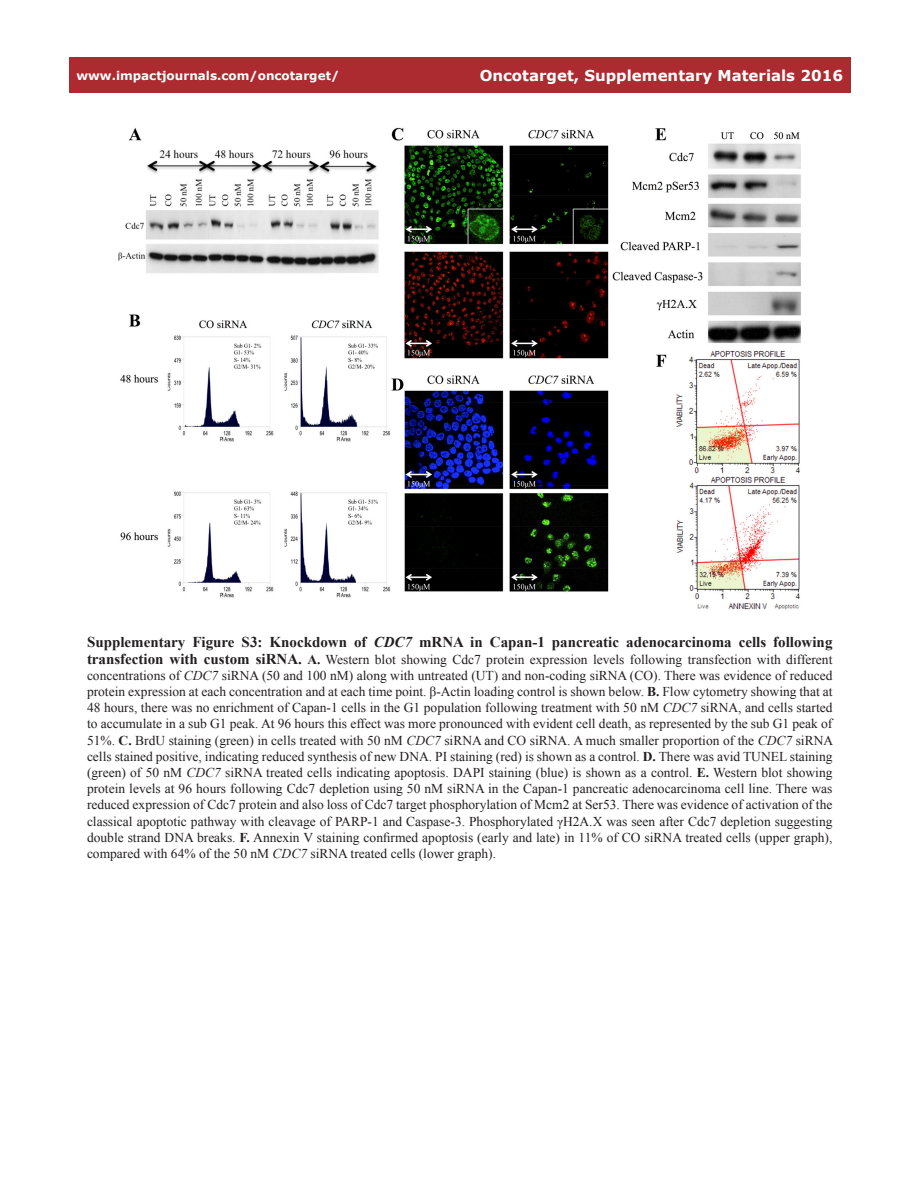
<style>
.page{position:relative;width:918px;height:1188px;background:#fff}
.page>*{position:absolute;margin:0;border:0;box-sizing:border-box;transform-origin:0 0}
.t1{font:700 15px "Times New Roman";color:#231f20}
.t2{font:700 15px "Verdana";color:#fff}
.t3{font:13.5px/16.2px "Times New Roman";color:#231f20;text-align:justify}
.t4{font:700 12px "Verdana";color:#fff}
.s1{font-style:italic}
.s2{font-weight:700;font-size:15px}
.s3{font-weight:700}
</style>
<div class="page">
<div style="left:69px;top:57px;width:781px;height:36px;background:#ac2b31"></div>
<img style="left:118px;top:127px;width:683px;height:483px">
<p class="t4" style="left:76px;top:67px;width:264px">www.impactjournals.com/oncotarget/</p>
<p class="t2" style="left:480px;top:65px;width:365px">Oncotarget, Supplementary Materials 2016</p>
<p class="t1" style="left:87px;top:632px;width:747px">Supplementary Figure S3: Knockdown of <span class="s1">CDC7</span> mRNA in Capan-1 pancreatic adenocarcinoma cells following</p>
<p class="t3" style="left:87px;top:651px;width:748px"><span class="s2">transfection with custom siRNA.</span> <span class="s3">A.</span> Western blot showing Cdc7 protein expression levels following transfection with different concentrations of <span class="s1">CDC7</span> siRNA (50 and 100 nM) along with untreated (UT) and non-coding siRNA (CO). There was evidence of reduced protein expression at each concentration and at each time point. β-Actin loading control is shown below. <span class="s3">B.</span> Flow cytometry showing that at 48 hours, there was no enrichment of Capan-1 cells in the G1 population following treatment with 50 nM <span class="s1">CDC7</span> siRNA, and cells started to accumulate in a sub G1 peak. At 96 hours this effect was more pronounced with evident cell death, as represented by the sub G1 peak of 51%. <span class="s3">C.</span> BrdU staining (green) in cells treated with 50 nM <span class="s1">CDC7</span> siRNA and CO siRNA. A much smaller proportion of the <span class="s1">CDC7</span> siRNA cells stained positive, indicating reduced synthesis of new DNA. PI staining (red) is shown as a control. <span class="s3">D.</span> There was avid TUNEL staining (green) of 50 nM <span class="s1">CDC7</span> siRNA treated cells indicating apoptosis. DAPI staining (blue) is shown as a control. <span class="s3">E.</span> Western blot showing protein levels at 96 hours following Cdc7 depletion using 50 nM siRNA in the Capan-1 pancreatic adenocarcinoma cell line. There was reduced expression of Cdc7 protein and also loss of Cdc7 target phosphorylation of Mcm2 at Ser53. There was evidence of activation of the classical apoptotic pathway with cleavage of PARP-1 and Caspase-3. Phosphorylated γH2A.X was seen after Cdc7 depletion suggesting double strand DNA breaks. <span class="s3">F.</span> Annexin V staining confirmed apoptosis (early and late) in 11% of CO siRNA treated cells (upper graph), compared with 64% of the 50 nM <span class="s1">CDC7</span> siRNA treated cells (lower graph).</p>
</div>
